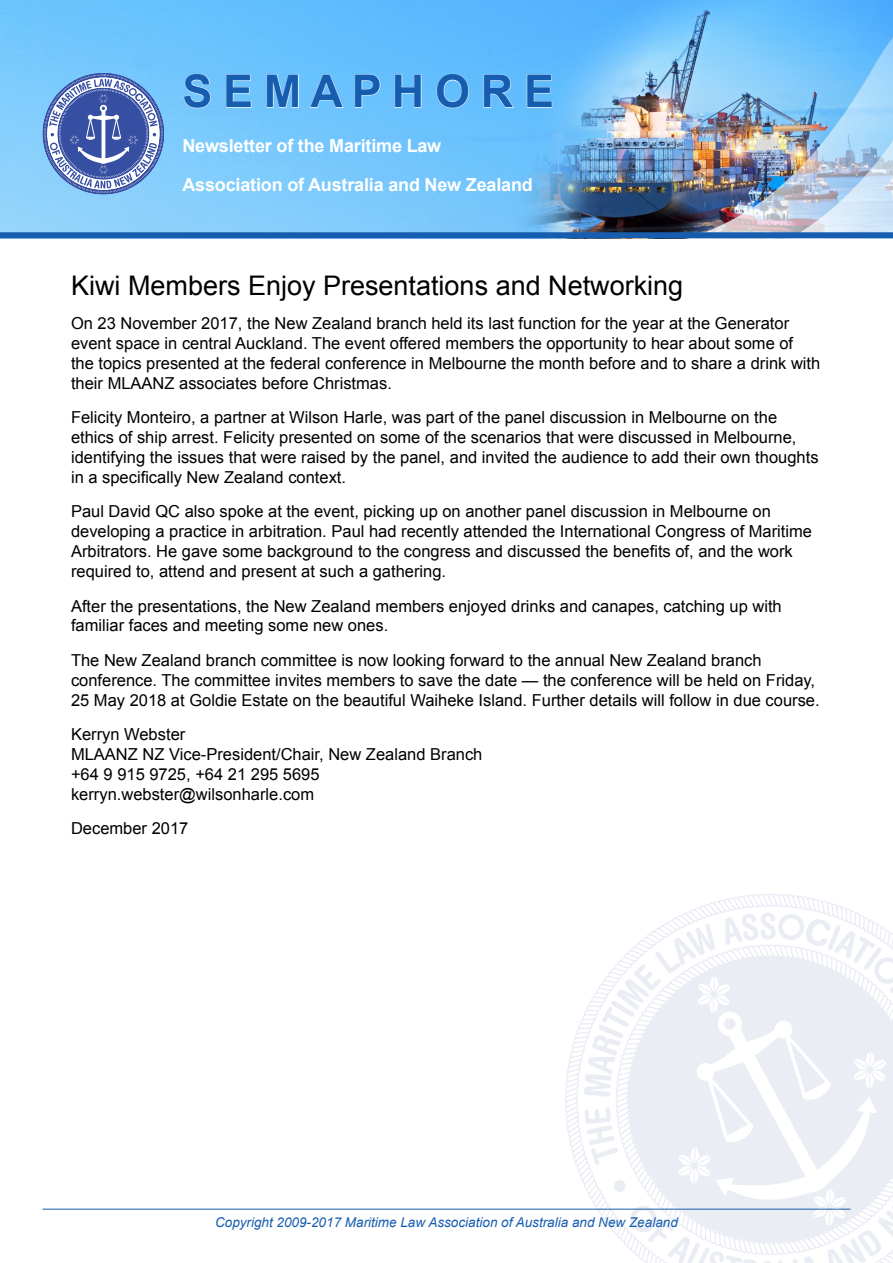
<style>
.page{position:relative;width:893px;height:1263px;background:#fff}
.page>*{position:absolute;margin:0;border:0;box-sizing:border-box;transform-origin:0 0}
.t1{font:700 45px "Arial";color:#175daf}
.Headline{font:27px "Arial";color:#000}
.t2{font:700 18px/39px "Arial";letter-spacing:-.01em;color:#fff}
.Body{font:16.5px/19.8px "Arial";color:#000}
.t3{font:italic 13.5px "Arial";color:#175daf}
</style>
<div class="page">
<svg style="left:564px;top:1015px;width:20px;height:194px"></svg>
<svg style="left:697px;top:894px;width:148px;height:14px"></svg>
<svg style="left:584px;top:912px;width:309px;height:351px"></svg>
<hr style="left:43px;top:1209px;width:807px;height:1px;background:#175daf">
<img style="left:0;top:0;width:893px;height:232px">
<svg style="left:43px;top:73px;width:121px;height:121px;background:#7390c9"></svg>
<div style="left:0;top:232px;width:893px;height:6px;background:#175daf"></div>
<svg style="left:183px;top:74px;width:28px;height:34px"></svg>
<svg style="left:226px;top:74px;width:26px;height:34px"></svg>
<svg style="left:266px;top:74px;width:33px;height:34px"></svg>
<svg style="left:309px;top:74px;width:35px;height:34px"></svg>
<svg style="left:354px;top:74px;width:27px;height:34px"></svg>
<svg style="left:394px;top:74px;width:28px;height:34px"></svg>
<svg style="left:436px;top:74px;width:33px;height:34px"></svg>
<svg style="left:483px;top:74px;width:31px;height:34px"></svg>
<svg style="left:526px;top:74px;width:26px;height:34px"></svg>
<p class="t1" style="left:182px;top:61px;width:373px">S E M A P H O R E</p>
<p class="t2" style="left:182px;top:126px;width:352px">Newsletter of the Maritime Law<br>Association of Australia and New Zealand</p>
<p class="Headline" style="left:71px;top:267px;width:614px">Kiwi Members Enjoy Presentations and Networking</p>
<p class="Body" style="left:71px;top:314px;width:751px">On 23 November 2017, the New Zealand branch held its last function for the year at the Generator event space in central Auckland. The event offered members the opportunity to hear about some of<br>the topics presented at the federal conference in Melbourne the month before and to share a drink with their MLAANZ associates before Christmas.</p>
<p class="Body" style="left:71px;top:408px;width:749px">Felicity Monteiro, a partner at Wilson Harle, was part of the panel discussion in Melbourne on the ethics of ship arrest. Felicity presented on some of the scenarios that were discussed in Melbourne, identifying the issues that were raised by the panel, and invited the audience to add their own thoughts in a specifically New Zealand context.</p>
<p class="Body" style="left:71px;top:502px;width:743px">Paul David QC also spoke at the event, picking up on another panel discussion in Melbourne on developing a practice in arbitration. Paul had recently attended the International Congress of Maritime Arbitrators. He gave some background to the congress and discussed the benefits of, and the work required to, attend and present at such a gathering.</p>
<p class="Body" style="left:71px;top:596px;width:712px">After the presentations, the New Zealand members enjoyed drinks and canapes, catching up with familiar faces and meeting some new ones.</p>
<p class="Body" style="left:71px;top:650px;width:750px">The New Zealand branch committee is now looking forward to the annual New Zealand branch conference. The committee invites members to save the date — the conference will be held on Friday,<br>25 May 2018 at Goldie Estate on the beautiful Waiheke Island. Further details will follow in due course.</p>
<p class="Body" style="left:71px;top:725px;width:413px">Kerryn Webster<br>MLAANZ NZ Vice-President/Chair, New Zealand Branch +64 9 915 9725, +64 21 295 5695 kerryn.webster@wilsonharle.com</p>
<p class="Body" style="left:71px;top:819px;width:119px">December 2017</p>
<p class="t3" style="left:215px;top:1213px;width:464px">Copyright 2009-2017 Maritime Law Association of Australia and New Zealand</p>
</div>
